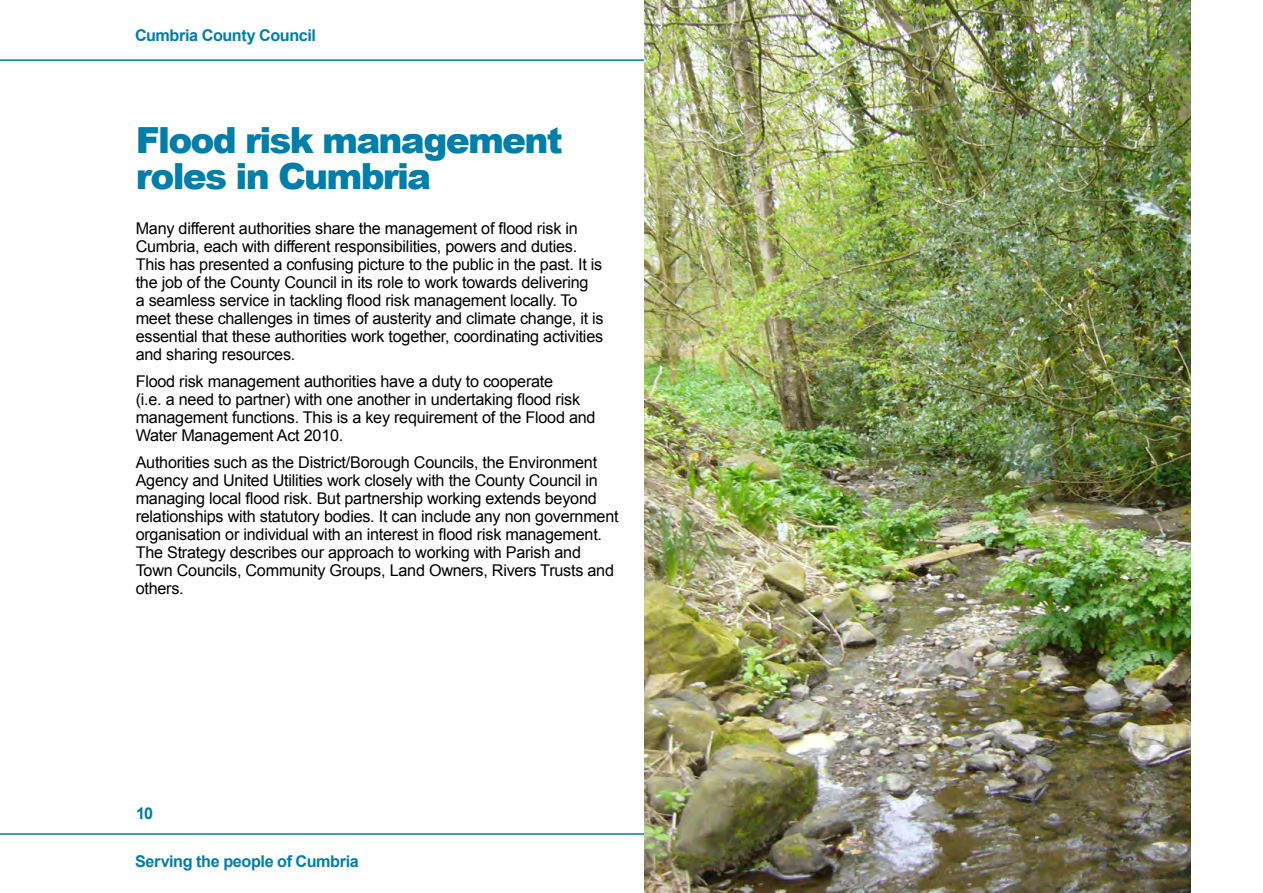
<style>
.page{position:relative;width:1263px;height:893px;background:#fff}
.page>*{position:absolute;margin:0;border:0;box-sizing:border-box;transform-origin:0 0}
.t1{font:900 36px/36px "Arial";letter-spacing:-.05em;color:#007eaa}
.t2{font:16.2px/18px "Arial";letter-spacing:-.015em;color:#000}
.t3{font:700 16.2px "Arial";letter-spacing:-.025em;color:#007eaa}
</style>
<div class="page">
<hr style="left:0;top:59px;width:1127px;height:2px;background:#007eaa">
<hr style="left:0;top:833px;width:1128px;height:2px;background:#007eaa">
<img style="left:644px;top:0;width:547px;height:893px">
<p class="t3" style="left:135px;top:25px;width:182px">Cumbria County Council</p>
<h1 class="t1" style="left:136px;top:121px;width:428px">Flood risk management roles in Cumbria</h1>
<p class="t2" style="left:136px;top:219px;width:469px">Many different authorities share the management of flood risk in Cumbria, each with different responsibilities, powers and duties.<br>This has presented a confusing picture to the public in the past. It is the job of the County Council in its role to work towards delivering<br>a seamless service in tackling flood risk management locally. To meet these challenges in times of austerity and climate change, it is essential that these authorities work together, coordinating activities and sharing resources.</p>
<p class="t2" style="left:136px;top:372px;width:461px">Flood risk management authorities have a duty to cooperate<br>(i.e. a need to partner) with one another in undertaking flood risk management functions. This is a key requirement of the Flood and Water Management Act 2010.</p>
<p class="t2" style="left:136px;top:453px;width:484px">Authorities such as the District/Borough Councils, the Environment Agency and United Utilities work closely with the County Council in managing local flood risk. But partnership working extends beyond relationships with statutory bodies. It can include any non government organisation or individual with an interest in flood risk management.<br>The Strategy describes our approach to working with Parish and Town Councils, Community Groups, Land Owners, Rivers Trusts and others.</p>
<p class="t3" style="left:136px;top:803px;width:19px">10</p>
<p class="t3" style="left:135px;top:851px;width:225px">Serving the people of Cumbria</p>
</div>
